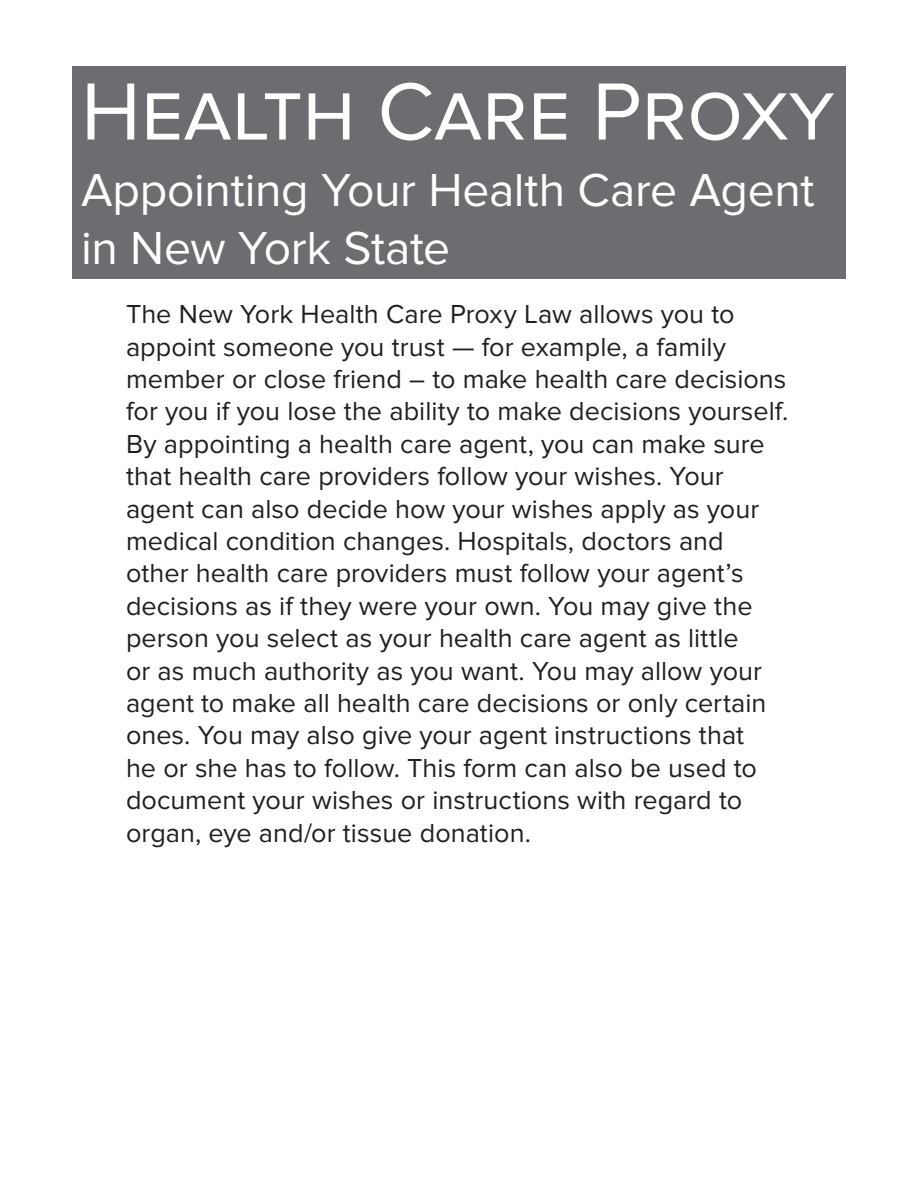
<style>
.page{position:relative;width:918px;height:1188px;background:#fff}
.page>*{position:absolute;margin:0;border:0;box-sizing:border-box;transform-origin:0 0}
.head_a{font:84px "Proxima Nova";color:#fff}
.head_b{font:48px/57.6px "Proxima Nova";letter-spacing:-.01em;color:#fff}
.body_text{font:27px/32.4px "Proxima Nova";letter-spacing:.005em;color:#231f20}
</style>
<div class="page">
<div style="left:72px;top:66px;width:774px;height:96px;background:#6c6d70"></div>
<div style="left:72px;top:162px;width:774px;height:116px;background:#6c6d70"></div>
<p class="head_a" style="left:81px;top:63px;width:755px">Health Care Proxy</p>
<p class="head_b" style="left:81px;top:162px;width:735px">Appointing Your Health Care Agent in New York State</p>
<p class="body_text" style="left:126px;top:298px;width:664px">The New York Health Care Proxy Law allows you to appoint someone you trust — for example, a family member or close friend – to make health care decisions for you if you lose the ability to make decisions yourself.<br>By appointing a health care agent, you can make sure that health care providers follow your wishes. Your agent can also decide how your wishes apply as your medical condition changes. Hospitals, doctors and other health care providers must follow your agent’s decisions as if they were your own. You may give the person you select as your health care agent as little<br>or as much authority as you want. You may allow your agent to make all health care decisions or only certain ones. You may also give your agent instructions that<br>he or she has to follow. This form can also be used to document your wishes or instructions with regard to organ, eye and/or tissue donation.</p>
</div>
